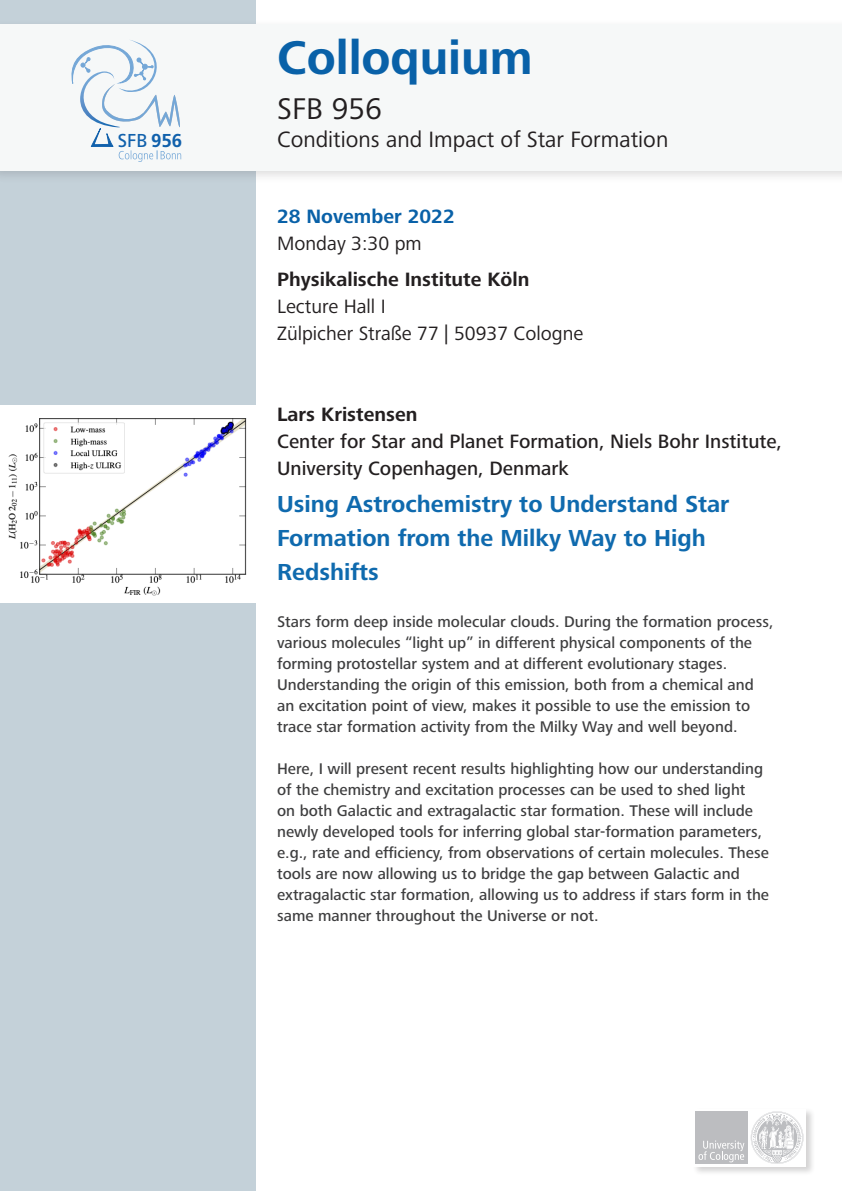
<style>
.page{position:relative;width:842px;height:1191px;background:#fff}
.page>*{position:absolute;margin:0;border:0;box-sizing:border-box;transform-origin:0 0}
.t1{font:700 49px "Frutiger Next LTW1 G";color:#0961a8}
.t2{font:31px "Frutiger Next LTW1 G";color:#231f20}
.t3{font:700 24px/34px "Frutiger Next LTW1 G";color:#0f6aae}
.t4{font:23px "Frutiger Next LTW1 G";color:#231f20}
.t5{font:500 20px/27px "Frutiger Next LTW1 G";color:#231f20}
.t6{font:20px/27px "Frutiger Next LTW1 G";color:#231f20}
.t7{font:700 20px "Frutiger Next LTW1 G";color:#231f20}
.t8{font:700 20px "Frutiger Next LTW1 G";color:#0961a8}
.t9{font:18.7px "Frutiger LT";color:#1161ac}
.t10{font:500 16px/21px "Frutiger Next LTW1 G";color:#3e3e3f}
.s1{font-weight:700}
</style>
<div class="page">
<div style="left:0;top:0;width:256px;height:1191px;background:#c4d1d9"></div>
<div style="left:0;top:19px;width:842px;height:164px;background:#231f20;opacity:.15"></div>
<div style="left:0;top:24px;width:842px;height:146px;background:#f6f8f8"></div>
<div style="left:0;top:405px;width:256px;height:197px;background:#fff"></div>
<img style="left:8px;top:418px;width:239px;height:178px">
<svg style="left:71px;top:40px;width:110px;height:122px"></svg>
<div style="left:692px;top:1107px;width:123px;height:68px;background:#231f20;opacity:.2"></div>
<div style="left:693px;top:1108px;width:113px;height:58px;background:#fff"></div>
<div style="left:696px;top:1111px;width:52px;height:53px;background:#bcbdc0"></div>
<svg style="left:751px;top:1111px;width:52px;height:53px"></svg>
<svg style="left:698px;top:1140px;width:46px;height:22px"></svg>
<p class="t9" style="left:118px;top:129px;width:66px">SFB <span class="s1">956</span></p>
<h1 class="t1" style="left:277px;top:30px;width:257px">Colloquium</h1>
<h2 class="t2" style="left:277px;top:91px;width:106px">SFB 956</h2>
<h3 class="t4" style="left:277px;top:126px;width:393px">Conditions and Impact of Star Formation</h3>
<p class="t8" style="left:277px;top:205px;width:179px">28 November 2022</p>
<p class="t6" style="left:277px;top:231px;width:146px">Monday 3:30 pm</p>
<p class="t7" style="left:277px;top:268px;width:254px">Physikalische Institute Köln</p>
<p class="t6" style="left:277px;top:294px;width:308px">Lecture Hall I<br>Zülpicher Straße 77 | 50937 Cologne</p>
<p class="t7" style="left:277px;top:403px;width:142px">Lars Kristensen</p>
<p class="t5" style="left:277px;top:428px;width:507px">Center for Star and Planet Formation, Niels Bohr Institute,<br>University Copenhagen, Denmark</p>
<h3 class="t3" style="left:277px;top:488px;width:454px">Using Astrochemistry to Understand Star<br>Formation from the Milky Way to High<br>Redshifts</h3>
<p class="t10" style="left:277px;top:612px;width:498px">Stars form deep inside molecular clouds. During the formation process, various molecules “light up” in different physical components of the forming protostellar system and at different evolutionary stages.<br>Understanding the origin of this emission, both from a chemical and an excitation point of view, makes it possible to use the emission to trace star formation activity from the Milky Way and well beyond.</p>
<p class="t10" style="left:277px;top:759px;width:493px">Here, I will present recent results highlighting how our understanding of the chemistry and excitation processes can be used to shed light<br>on both Galactic and extragalactic star formation. These will include newly developed tools for inferring global star-formation parameters, e.g., rate and efficiency, from observations of certain molecules. These tools are now allowing us to bridge the gap between Galactic and extragalactic star formation, allowing us to address if stars form in the same manner throughout the Universe or not.</p>
</div>
